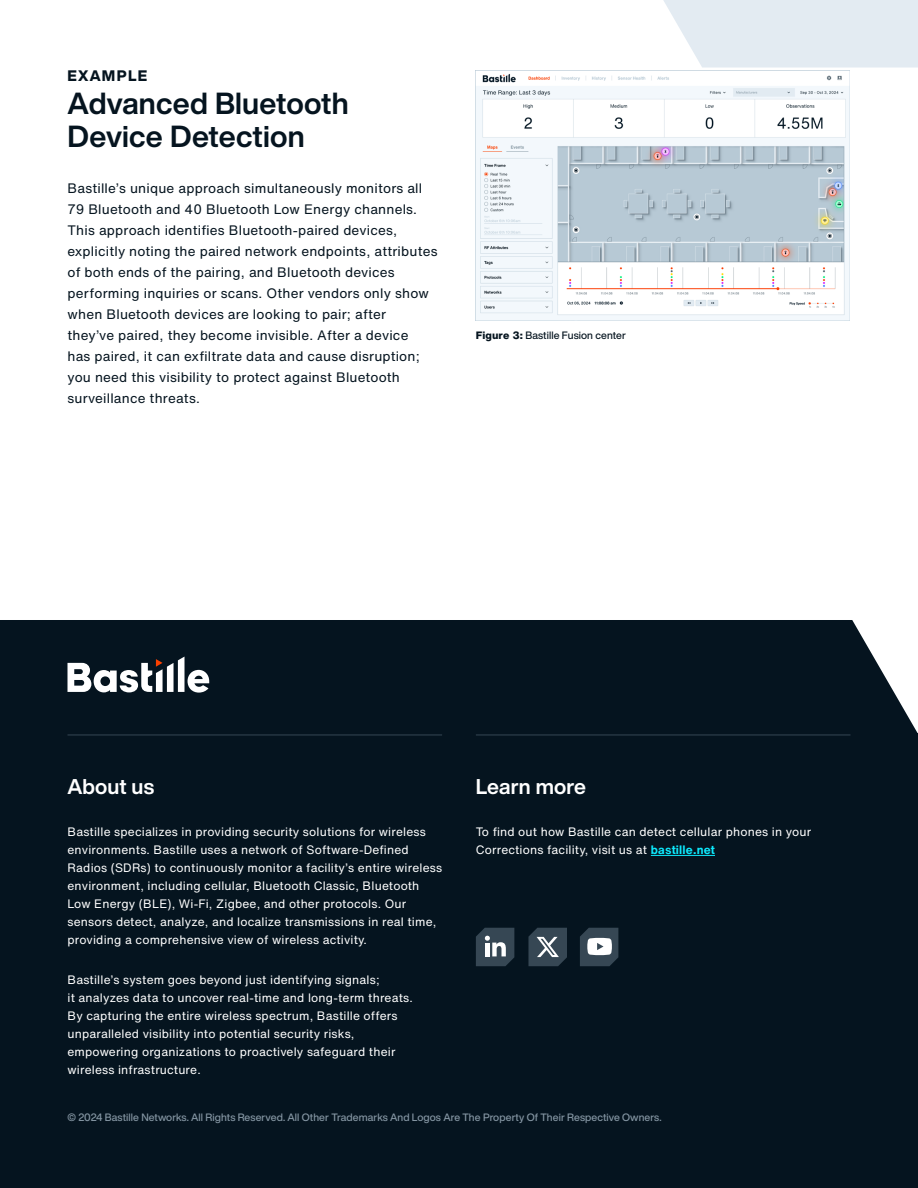
<style>
.page{position:relative;width:918px;height:1188px;background:#fff}
.page>*{position:absolute;margin:0;border:0;box-sizing:border-box;transform-origin:0 0}
.t1{font:700 30px/33px "Helvetica Now Display";letter-spacing:.01em;color:#05141f}
.t2{font:700 21px "Helvetica Now Display";letter-spacing:.005em;color:#fff}
.t3{font:800 15px "Helvetica Now Display";letter-spacing:.09em;color:#05141f}
.t4{font:13.5px/21px "Helvetica Now Text";letter-spacing:.015em;color:#05141f}
.t5{font:12px/18px "Helvetica Now Text";letter-spacing:.015em;color:#fff}
.t6{font:500 10.5px "Helvetica Now Display";letter-spacing:.01em;color:#8596a3}
.t7{font:500 10.5px "Helvetica Now Display";letter-spacing:.01em;color:#05141f}
.s1{font-family:"Helvetica Now Text";font-weight:800}
.s2{font-weight:700;color:#0debff}
</style>
<div class="page">
<div style="left:0;top:620px;width:918px;height:114px;background:#05141f"></div>
<svg style="left:68px;top:657px;width:141px;height:36px"></svg>
<div style="left:0;top:734px;width:918px;height:454px;background:#05141f"></div>
<svg style="left:663px;top:0;width:255px;height:68px;background:#e5ecf3"></svg>
<hr style="left:68px;top:735px;width:374px;height:1px;background:#364754">
<hr style="left:476px;top:735px;width:374px;height:1px;background:#364754">
<hr style="left:651px;top:855px;width:64px;height:1px;background:#0debff">
<svg style="left:580px;top:928px;width:38px;height:38px"></svg>
<svg style="left:476px;top:928px;width:38px;height:38px"></svg>
<div style="left:485px;top:943px;width:5px;height:13px;background:#fff"></div>
<svg style="left:528px;top:928px;width:39px;height:38px"></svg>
<img style="left:476px;top:74px;width:373px;height:246px">
<p class="t3" style="left:68px;top:65px;width:81px">EXAMPLE</p>
<h1 class="t1" style="left:68px;top:86px;width:283px">Advanced Bluetooth<br>Device Detection</h1>
<p class="t4" style="left:68px;top:178px;width:372px">Bastille’s unique approach simultaneously monitors all 79 Bluetooth and 40 Bluetooth Low Energy channels.<br>This approach identifies Bluetooth-paired devices, explicitly noting the paired network endpoints, attributes of both ends of the pairing, and Bluetooth devices performing inquiries or scans. Other vendors only show when Bluetooth devices are looking to pair; after<br>they’ve paired, they become invisible. After a device<br>has paired, it can exfiltrate data and cause disruption; you need this visibility to protect against Bluetooth surveillance threats.</p>
<p class="t7" style="left:476px;top:328px;width:152px"><span class="s1">Figure 3:</span> Bastille Fusion center</p>
<h2 class="t2" style="left:68px;top:772px;width:88px">About us</h2>
<p class="t5" style="left:68px;top:823px;width:376px">Bastille specializes in providing security solutions for wireless environments. Bastille uses a network of Software-Defined Radios (SDRs) to continuously monitor a facility’s entire wireless environment, including cellular, Bluetooth Classic, Bluetooth Low Energy (BLE), Wi-Fi, Zigbee, and other protocols. Our sensors detect, analyze, and localize transmissions in real time, providing a comprehensive view of wireless activity.</p>
<p class="t5" style="left:68px;top:970px;width:347px">Bastille’s system goes beyond just identifying signals;<br>it analyzes data to uncover real-time and long-term threats.<br>By capturing the entire wireless spectrum, Bastille offers unparalleled visibility into potential security risks, empowering organizations to proactively safeguard their wireless infrastructure.</p>
<h2 class="t2" style="left:476px;top:772px;width:112px">Learn more</h2>
<p class="t5" style="left:476px;top:823px;width:337px">To find out how Bastille can detect cellular phones in your<br>Corrections facility, visit us at <span class="s2">bastille.net</span></p>
<p class="t6" style="left:68px;top:1110px;width:596px">© 2024 Bastille Networks. All Rights Reserved. All Other Trademarks And Logos Are The Property Of Their Respective Owners.</p>
</div>
